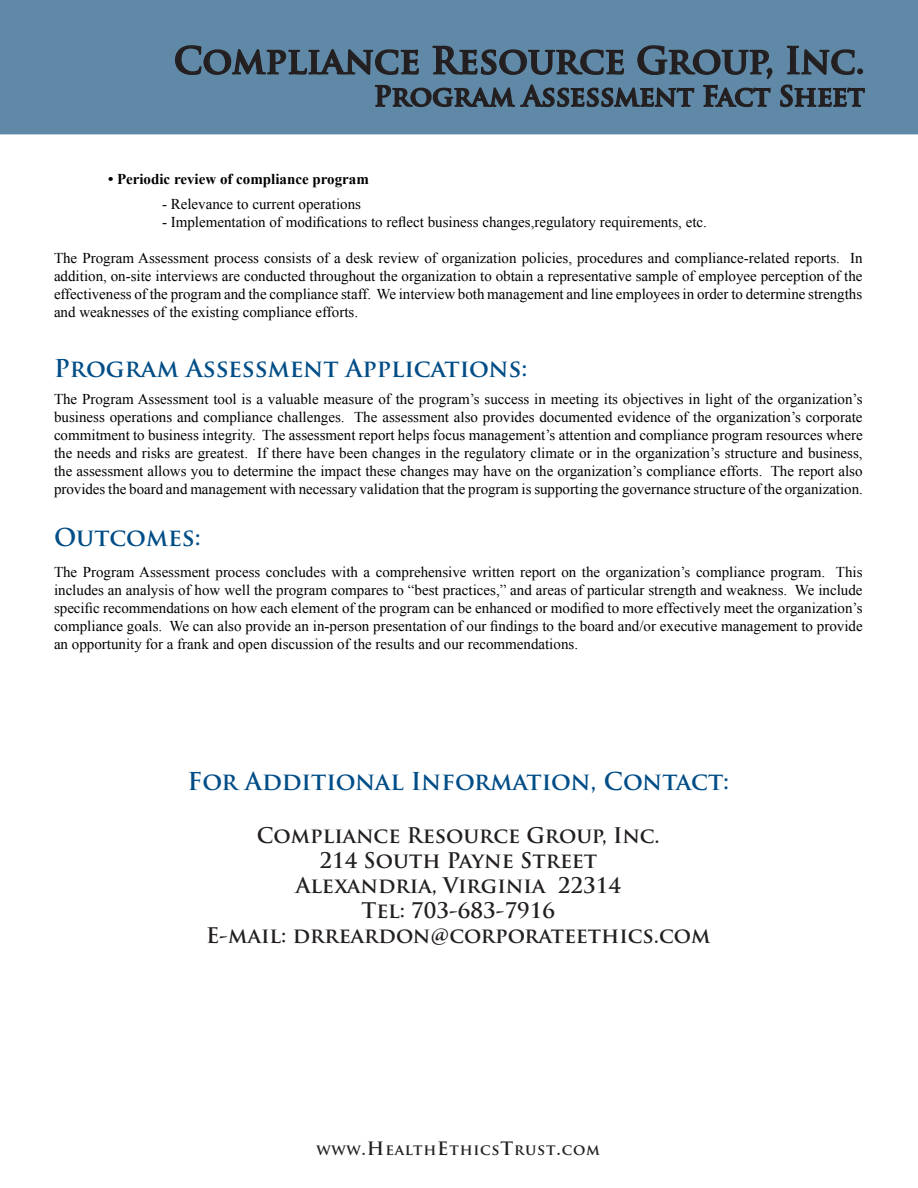
<style>
.page{position:relative;width:918px;height:1188px;background:#fff}
.page>*{position:absolute;margin:0;border:0;box-sizing:border-box;transform-origin:0 0}
.t1{font:700 36px "Trajan Pro";color:#231f20}
.t2{font:700 27px "Trajan Pro";color:#231f20}
.Subhead_2{font:700 24px "Trajan Pro";color:#004d87}
.t3{font:700 21px "Trajan Pro";color:#231f20}
.t4{font:15px/18px "Times New Roman";color:#000;text-align:justify}
.t5{font:700 15px "Times New Roman";color:#000}
.t6{font:700 15px "Trajan Pro";letter-spacing:.05em;color:#231f20}
.s1{font-size:18px}
</style>
<div class="page">
<div style="left:0;top:1px;width:918px;height:133px;background:#5f89a6"></div>
<svg style="left:174px;top:0;width:599px;height:135px"></svg>
<svg style="left:779px;top:0;width:87px;height:135px"></svg>
<h1 class="t1" style="left:174px;top:38px;width:692px">Compliance Resource Group, Inc.</h1>
<h2 class="t2" style="left:374px;top:79px;width:492px">Program Assessment Fact Sheet</h2>
<p class="t5" style="left:108px;top:169px;width:262px">• Periodic review of compliance program</p>
<p class="t4" style="left:162px;top:195px;width:201px">- Relevance to current operations</p>
<p class="t4" style="left:162px;top:213px;width:546px">- Implementation of modifications to reflect business changes,regulatory requirements, etc.</p>
<p class="t4" style="left:54px;top:249px;width:810px">The Program Assessment process consists of a desk review of organization policies, procedures and compliance-related reports. In addition, on-site interviews are conducted throughout the organization to obtain a representative sample of employee perception of the effectiveness of the program and the compliance staff. We interview both management and line employees in order to determine strengths and weaknesses of the existing compliance efforts.</p>
<p class="Subhead_2" style="left:54px;top:354px;width:475px">Program Assessment Applications:</p>
<p class="t4" style="left:54px;top:390px;width:810px">The Program Assessment tool is a valuable measure of the program’s success in meeting its objectives in light of the organization’s business operations and compliance challenges. The assessment also provides documented evidence of the organization’s corporate commitment to business integrity. The assessment report helps focus management’s attention and compliance program resources where the needs and risks are greatest. If there have been changes in the regulatory climate or in the organization’s structure and business, the assessment allows you to determine the impact these changes may have on the organization’s compliance efforts. The report also provides the board and management with necessary validation that the program is supporting the governance structure of the organization.</p>
<p class="Subhead_2" style="left:54px;top:522px;width:148px">Outcomes:</p>
<p class="t4" style="left:54px;top:563px;width:810px">The Program Assessment process concludes with a comprehensive written report on the organization’s compliance program. This includes an analysis of how well the program compares to “best practices,” and areas of particular strength and weakness. We include specific recommendations on how each element of the program can be enhanced or modified to more effectively meet the organization’s compliance goals. We can also provide an in-person presentation of our findings to the board and/or executive management to provide an opportunity for a frank and open discussion of the results and our recommendations.</p>
<p class="Subhead_2" style="left:188px;top:767px;width:543px">For Additional Information, Contact:</p>
<p class="t3" style="left:257px;top:822px;width:405px">Compliance Resource Group, Inc.</p>
<p class="t3" style="left:319px;top:847px;width:279px">214 South Payne Street</p>
<p class="t3" style="left:296px;top:872px;width:327px">Alexandria, Virginia 22314</p>
<p class="t3" style="left:362px;top:898px;width:195px">Tel: 703-683-7916</p>
<p class="t3" style="left:206px;top:923px;width:506px">E-mail: drreardon@corporateethics.com</p>
<p class="t6" style="left:316px;top:1140px;width:285px">www<span class="s1">.H</span>ealth<span class="s1">E</span>thics<span class="s1">T</span>rust<span class="s1">.</span>com</p>
</div>
